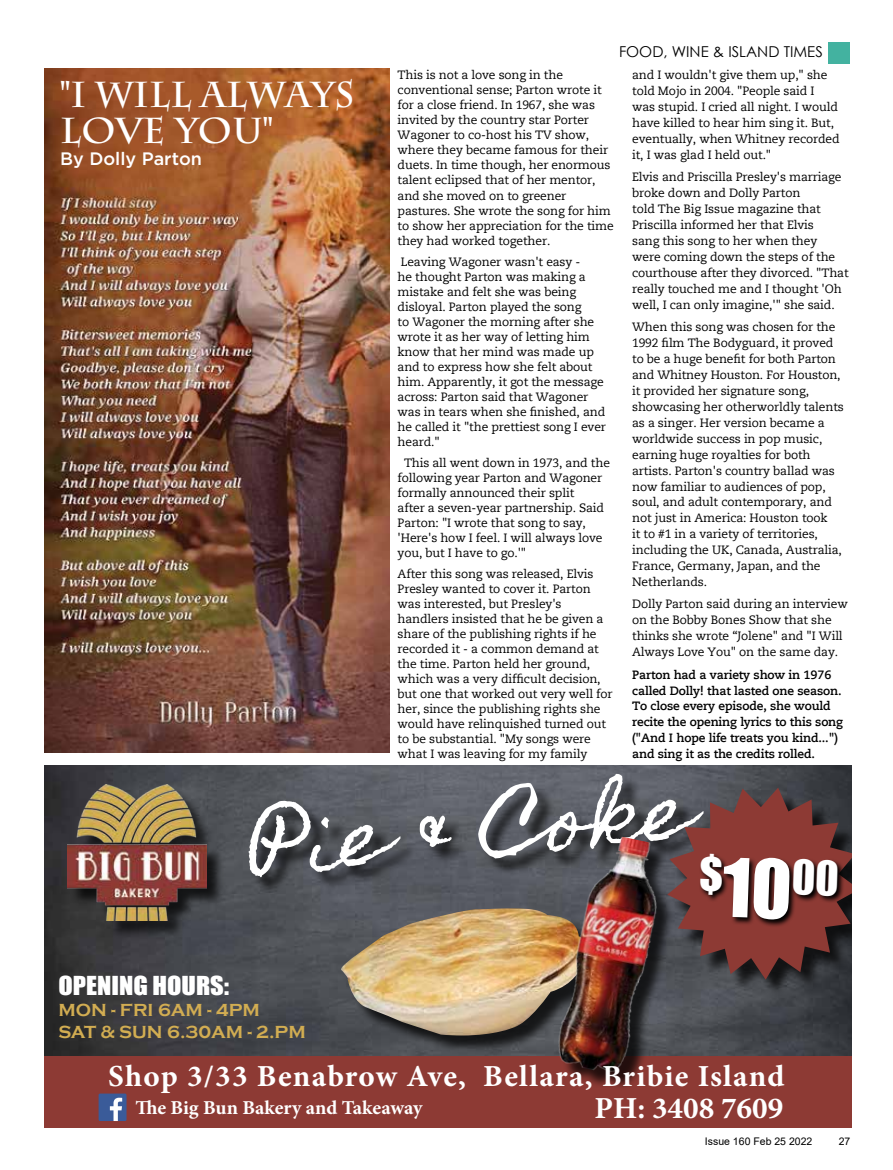
<style>
.page{position:relative;width:893px;height:1170px;background:#fff}
.page>*{position:absolute;margin:0;border:0;box-sizing:border-box;transform-origin:0 0}
.t1{font:75px "Homemade Apple";color:#fff;scale:1.1 1}
.t2{font:43.65px "Impact";color:#fff}
.t3{font:700 36px/36px "Charlemagne Std";color:#fff}
.t4{font:700 30.6px "Minion Pro";letter-spacing:.035em;color:#fff}
.t5{font:700 30.6px "Minion Pro";color:#fff}
.t6{font:24px "Impact";color:#fff;scale:1.1 1}
.t7{font:700 19.65px "Minion Pro";color:#fff}
.t8{font:700 18px/21.6px "Copperplate Gothic";color:#d2ad52}
.t9{font:500 18px "Gotham";color:#fff}
.t10{font:15px "Century Gothic";color:#000}
.t11{font:12px/15px "Caecilia LT Pro 55 Roman";letter-spacing:-.01em;color:#000}
.t12{font:700 12px/15.9px "Caecilia LT Pro 75";letter-spacing:-.01em;color:#000}
.t13{font:10.5px "Arial";color:#000}
.s1{font-size:75px}
</style>
<div class="page">
<img style="left:44px;top:765px;width:808px;height:291px">
<div style="left:70px;top:787px;width:155px;height:152px;background:#000;opacity:.75"></div>
<img style="left:68px;top:784px;width:138px;height:136px">
<div style="left:44px;top:1056px;width:808px;height:71px;background:#8d3a34"></div>
<div style="left:99px;top:1093px;width:28px;height:27px;background:#3a5b99;border-radius:2px"></div>
<svg style="left:110px;top:1097px;width:12px;height:23px"></svg>
<div style="left:252px;top:776px;width:469px;height:118px;background:#000;opacity:.75"></div>
<div style="left:671px;top:791px;width:181px;height:205px;background:#000;opacity:.75"></div>
<svg style="left:667px;top:787px;width:185px;height:192px;background:#643a39"></svg>
<svg style="left:699px;top:852px;width:146px;height:75px;background:#51211d"></svg>
<div style="left:344px;top:910px;width:261px;height:143px;background:#000;opacity:.75"></div>
<img style="left:340px;top:908px;width:209px;height:127px">
<div style="left:562px;top:839px;width:113px;height:251px;background:#000;opacity:.75"></div>
<img style="left:549px;top:831px;width:131px;height:247px">
<div style="left:829px;top:42px;width:21px;height:22px;background:#43b2a0"></div>
<img style="left:45px;top:68px;width:345px;height:684px">
<h3 class="t3" style="left:60px;top:76px;width:296px">"I WILL ALWAYS<br>LOVE YOU"</h3>
<h3 class="t9" style="left:60px;top:147px;width:143px">By Dolly Parton</h3>
<p class="t10" style="left:619px;top:41px;width:205px">FOOD, WINE &amp; ISLAND TIMES</p>
<p class="t11" style="left:398px;top:68px;width:218px">This is not a love song in the conventional sense; Parton wrote it for a close friend. In 1967, she was invited by the country star Porter<br>Wagoner to co-host his TV show, where they became famous for their duets. In time though, her enormous talent eclipsed that of her mentor, and she moved on to greener pastures. She wrote the song for him to show her appreciation for the time they had worked together.</p>
<p class="t11" style="left:398px;top:254px;width:210px">Leaving Wagoner wasn't easy -<br>he thought Parton was making a mistake and felt she was being disloyal. Parton played the song<br>to Wagoner the morning after she wrote it as her way of letting him know that her mind was made up and to express how she felt about him. Apparently, it got the message across: Parton said that Wagoner was in tears when she finished, and he called it "the prettiest song I ever heard."</p>
<p class="t11" style="left:398px;top:455px;width:214px;text-indent:6px">This all went down in 1973, and the following year Parton and Wagoner formally announced their split<br>after a seven-year partnership. Said<br>Parton: "I wrote that song to say, 'Here's how I feel. I will always love you, but I have to go.'"</p>
<p class="t11" style="left:398px;top:566px;width:217px">After this song was released, Elvis Presley wanted to cover it. Parton was interested, but Presley's handlers insisted that he be given a share of the publishing rights if he recorded it - a common demand at the time. Parton held her ground, which was a very difficult decision, but one that worked out very well for her, since the publishing rights she would have relinquished turned out to be substantial. "My songs were what I was leaving for my family</p>
<p class="t11" style="left:632px;top:67px;width:209px;line-height:15.9px">and I wouldn't give them up," she told Mojo in 2004. "People said I was stupid. I cried all night. I would have killed to hear him sing it. But, eventually, when Whitney recorded it, I was glad I held out."</p>
<p class="t11" style="left:632px;top:169px;width:218px;line-height:15.9px">Elvis and Priscilla Presley's marriage broke down and Dolly Parton<br>told The Big Issue magazine that Priscilla informed her that Elvis<br>sang this song to her when they were coming down the steps of the courthouse after they divorced. "That really touched me and I thought 'Oh well, I can only imagine,'" she said.</p>
<p class="t11" style="left:632px;top:319px;width:213px;line-height:15.9px">When this song was chosen for the<br>1992 film The Bodyguard, it proved to be a huge benefit for both Parton and Whitney Houston. For Houston, it provided her signature song, showcasing her otherworldly talents as a singer. Her version became a worldwide success in pop music, earning huge royalties for both artists. Parton's country ballad was now familiar to audiences of pop, soul, and adult contemporary, and not just in America: Houston took<br>it to #1 in a variety of territories, including the UK, Canada, Australia,<br>France, Germany, Japan, and the<br>Netherlands.</p>
<p class="t11" style="left:632px;top:596px;width:217px;line-height:15.9px">Dolly Parton said during an interview on the Bobby Bones Show that she thinks she wrote “Jolene" and "I Will Always Love You" on the same day.</p>
<p class="t12" style="left:632px;top:666px;width:212px">Parton had a variety show in 1976 called Dolly! that lasted one season.<br>To close every episode, she would recite the opening lyrics to this song ("And I hope life treats you kind...") and sing it as the credits rolled.</p>
<h1 class="t1" style="left:248px;top:804px;width:403px;rotate:-5deg">Pie &amp; Coke</h1>
<h2 class="t2" style="left:701px;top:839px;width:141px;rotate:2deg">$<span class="s1">10</span>00</h2>
<h3 class="t6" style="left:58px;top:966px;width:157px">OPENING HOURS:</h3>
<h3 class="t8" style="left:58px;top:999px;width:249px">MON - FRI 6AM - 4PM<br>SAT &amp; SUN 6.30AM - 2.PM</h3>
<h3 class="t4" style="left:108px;top:1054px;width:678px">Shop 3/33 Benabrow Ave, Bellara, Bribie Island</h3>
<h3 class="t7" style="left:135px;top:1094px;width:289px">The Big Bun Bakery and Takeaway</h3>
<h3 class="t5" style="left:594px;top:1086px;width:190px">PH: 3408 7609</h3>
<p class="t13" style="left:705px;top:1134px;width:109px">Issue 160 Feb 25 2022</p>
<p class="t13" style="left:839px;top:1134px;width:13px">27</p>
</div>
